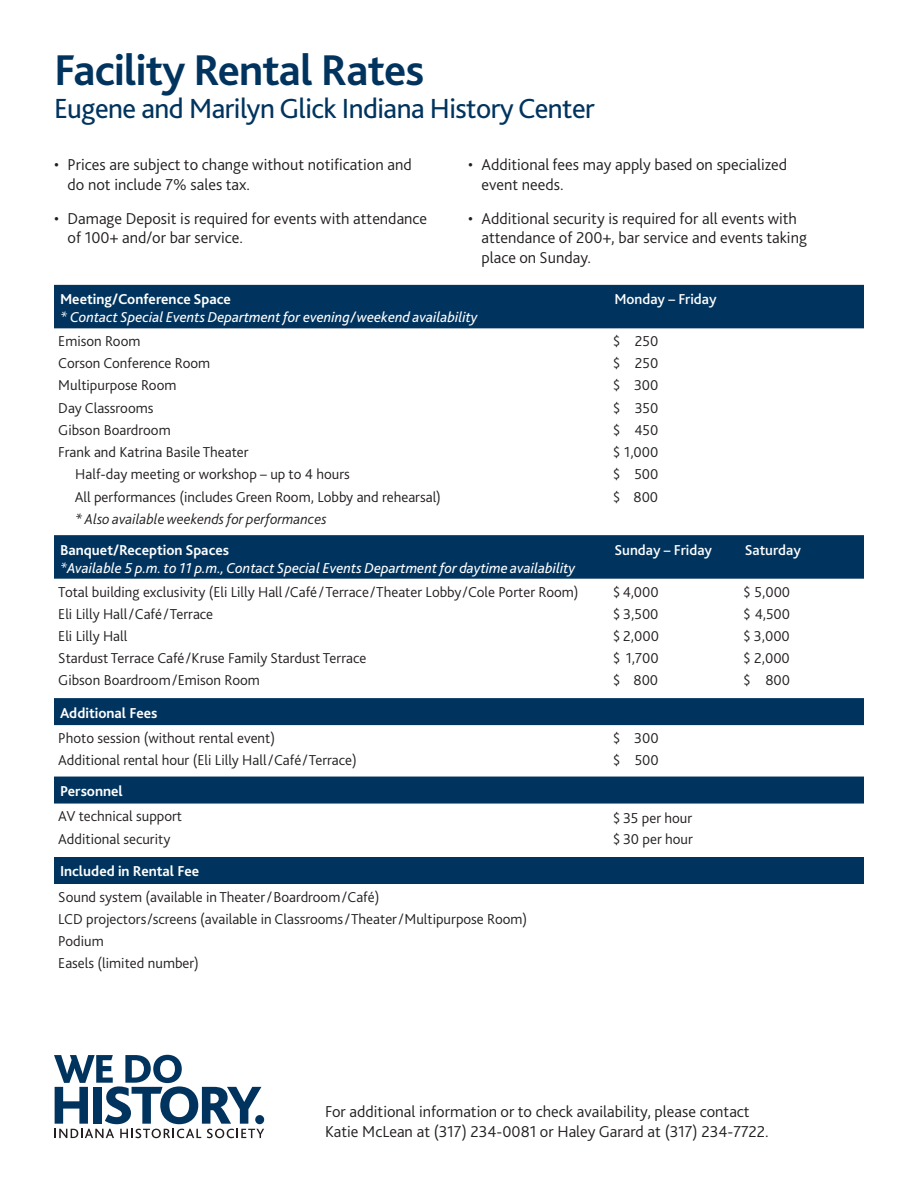
<style>
.page{position:relative;width:918px;height:1188px;background:#fff}
.page>*{position:absolute;margin:0;border:0;box-sizing:border-box;transform-origin:0 0}
.t1{font:700 45px "Bliss 2";letter-spacing:-.02em;color:#00345e}
.t2{font:28.95px "Bliss 2";letter-spacing:-.02em;color:#00345e}
.t3{font:300 16.5px/19.8px "Bliss 2";color:#231f20}
.Paragraph_Style_1{font:300 15px "Bliss 2";color:#231f20}
.t4{font:italic 15px "Bliss 2";color:#fff}
.t5{font:700 15px "Bliss 2";color:#fff}
.t6{font:italic 300 15px "Bliss 2";color:#231f20}
.t7{font:500 15px "Bliss 2";color:#fff}
.s1{font-weight:300}
</style>
<div class="page">
<div style="left:54px;top:285px;width:810px;height:43px;background:#00345e"></div>
<div style="left:54px;top:535px;width:810px;height:44px;background:#00345e"></div>
<div style="left:54px;top:857px;width:810px;height:27px;background:#00345e"></div>
<div style="left:54px;top:698px;width:810px;height:27px;background:#00345e"></div>
<div style="left:54px;top:777px;width:810px;height:27px;background:#00345e"></div>
<svg style="left:54px;top:1055px;width:210px;height:83px"></svg>
<p class="t1" style="left:54px;top:43px;width:372px">Facility Rental Rates</p>
<p class="t2" style="left:54px;top:90px;width:542px">Eugene and Marilyn Glick Indiana History Center</p>
<p class="t3" style="left:68px;top:155px;width:346px;text-indent:-14px">• Prices are subject to change without notification and do not include 7% sales tax.</p>
<p class="t3" style="left:68px;top:208px;width:361px;text-indent:-13px">• Damage Deposit is required for events with attendance of 100+ and/or bar service.</p>
<p class="t3" style="left:482px;top:155px;width:307px;text-indent:-13px">• Additional fees may apply based on specialized event needs.</p>
<p class="t3" style="left:482px;top:208px;width:327px;text-indent:-13px">• Additional security is required for all events with attendance of 200+, bar service and events taking place on Sunday.</p>
<p class="t5" style="left:60px;top:290px;width:173px">Meeting/Conference Space</p>
<p class="t4" style="left:60px;top:308px;width:419px"><span class="s1">*</span> Contact Special Events Department for evening/weekend availability</p>
<p class="t7" style="left:614px;top:290px;width:104px">Monday – Friday</p>
<p class="Paragraph_Style_1" style="left:58px;top:332px;width:84px">Emison Room</p>
<p class="Paragraph_Style_1" style="left:613px;top:332px;width:47px">$ 250</p>
<p class="Paragraph_Style_1" style="left:58px;top:354px;width:153px">Corson Conference Room</p>
<p class="Paragraph_Style_1" style="left:613px;top:354px;width:47px">$ 250</p>
<p class="Paragraph_Style_1" style="left:58px;top:376px;width:120px">Multipurpose Room</p>
<p class="Paragraph_Style_1" style="left:613px;top:376px;width:47px">$ 300</p>
<p class="Paragraph_Style_1" style="left:58px;top:399px;width:97px">Day Classrooms</p>
<p class="Paragraph_Style_1" style="left:613px;top:399px;width:47px">$ 350</p>
<p class="Paragraph_Style_1" style="left:58px;top:421px;width:114px">Gibson Boardroom</p>
<p class="Paragraph_Style_1" style="left:613px;top:421px;width:47px">$ 450</p>
<p class="Paragraph_Style_1" style="left:58px;top:443px;width:192px">Frank and Katrina Basile Theater</p>
<p class="Paragraph_Style_1" style="left:613px;top:443px;width:47px">$ 1,000</p>
<p class="Paragraph_Style_1" style="left:75px;top:465px;width:276px">Half-day meeting or workshop – up to 4 hours</p>
<p class="Paragraph_Style_1" style="left:613px;top:465px;width:47px">$ 500</p>
<p class="Paragraph_Style_1" style="left:75px;top:487px;width:368px">All performances (includes Green Room, Lobby and rehearsal)</p>
<p class="Paragraph_Style_1" style="left:613px;top:487px;width:47px">$ 800</p>
<p class="t6" style="left:75px;top:509px;width:253px">* Also available weekends for performances</p>
<p class="t5" style="left:60px;top:540px;width:171px">Banquet/Reception Spaces</p>
<p class="t4" style="left:60px;top:558px;width:517px"><span class="s1">*</span>Available 5 p.m. to 11 p.m., Contact Special Events Department for daytime availability</p>
<p class="t7" style="left:614px;top:540px;width:99px">Sunday – Friday</p>
<p class="t7" style="left:745px;top:540px;width:58px">Saturday</p>
<p class="Paragraph_Style_1" style="left:58px;top:582px;width:522px">Total building exclusivity (Eli Lilly Hall /Café /Terrace/Theater Lobby/Cole Porter Room)</p>
<p class="Paragraph_Style_1" style="left:613px;top:582px;width:48px">$ 4,000</p>
<p class="Paragraph_Style_1" style="left:743px;top:582px;width:49px">$ 5,000</p>
<p class="Paragraph_Style_1" style="left:58px;top:604px;width:156px">Eli Lilly Hall/Café/Terrace</p>
<p class="Paragraph_Style_1" style="left:613px;top:604px;width:47px">$ 3,500</p>
<p class="Paragraph_Style_1" style="left:743px;top:604px;width:49px">$ 4,500</p>
<p class="Paragraph_Style_1" style="left:58px;top:626px;width:71px">Eli Lilly Hall</p>
<p class="Paragraph_Style_1" style="left:613px;top:626px;width:48px">$ 2,000</p>
<p class="Paragraph_Style_1" style="left:743px;top:626px;width:48px">$ 3,000</p>
<p class="Paragraph_Style_1" style="left:58px;top:649px;width:310px">Stardust Terrace Café/Kruse Family Stardust Terrace</p>
<p class="Paragraph_Style_1" style="left:613px;top:649px;width:47px">$ 1,700</p>
<p class="Paragraph_Style_1" style="left:743px;top:649px;width:48px">$ 2,000</p>
<p class="Paragraph_Style_1" style="left:58px;top:671px;width:203px">Gibson Boardroom/Emison Room</p>
<p class="Paragraph_Style_1" style="left:613px;top:671px;width:47px">$ 800</p>
<p class="Paragraph_Style_1" style="left:743px;top:671px;width:49px">$ 800</p>
<p class="t5" style="left:60px;top:703px;width:99px">Additional Fees</p>
<p class="Paragraph_Style_1" style="left:58px;top:729px;width:218px">Photo session (without rental event)</p>
<p class="Paragraph_Style_1" style="left:613px;top:729px;width:47px">$ 300</p>
<p class="Paragraph_Style_1" style="left:58px;top:751px;width:300px">Additional rental hour (Eli Lilly Hall/Café/Terrace)</p>
<p class="Paragraph_Style_1" style="left:613px;top:751px;width:48px">$ 500</p>
<p class="t5" style="left:60px;top:782px;width:64px">Personnel</p>
<p class="Paragraph_Style_1" style="left:58px;top:807px;width:125px">AV technical support</p>
<p class="Paragraph_Style_1" style="left:613px;top:809px;width:81px">$ 35 per hour</p>
<p class="Paragraph_Style_1" style="left:58px;top:829px;width:114px">Additional security</p>
<p class="Paragraph_Style_1" style="left:613px;top:829px;width:82px">$ 30 per hour</p>
<p class="t5" style="left:60px;top:862px;width:141px">Included in Rental Fee</p>
<p class="Paragraph_Style_1" style="left:58px;top:887px;width:323px">Sound system (available in Theater/Boardroom/Café)</p>
<p class="Paragraph_Style_1" style="left:58px;top:910px;width:471px">LCD projectors/screens (available in Classrooms/Theater/Multipurpose Room)</p>
<p class="Paragraph_Style_1" style="left:58px;top:932px;width:47px">Podium</p>
<p class="Paragraph_Style_1" style="left:58px;top:954px;width:142px">Easels (limited number)</p>
<p class="t3" style="left:325px;top:1101px;width:445px">For additional information or to check availability, please contact<br>Katie McLean at (317) 234-0081 or Haley Garard at (317) 234-7722.</p>
</div>
